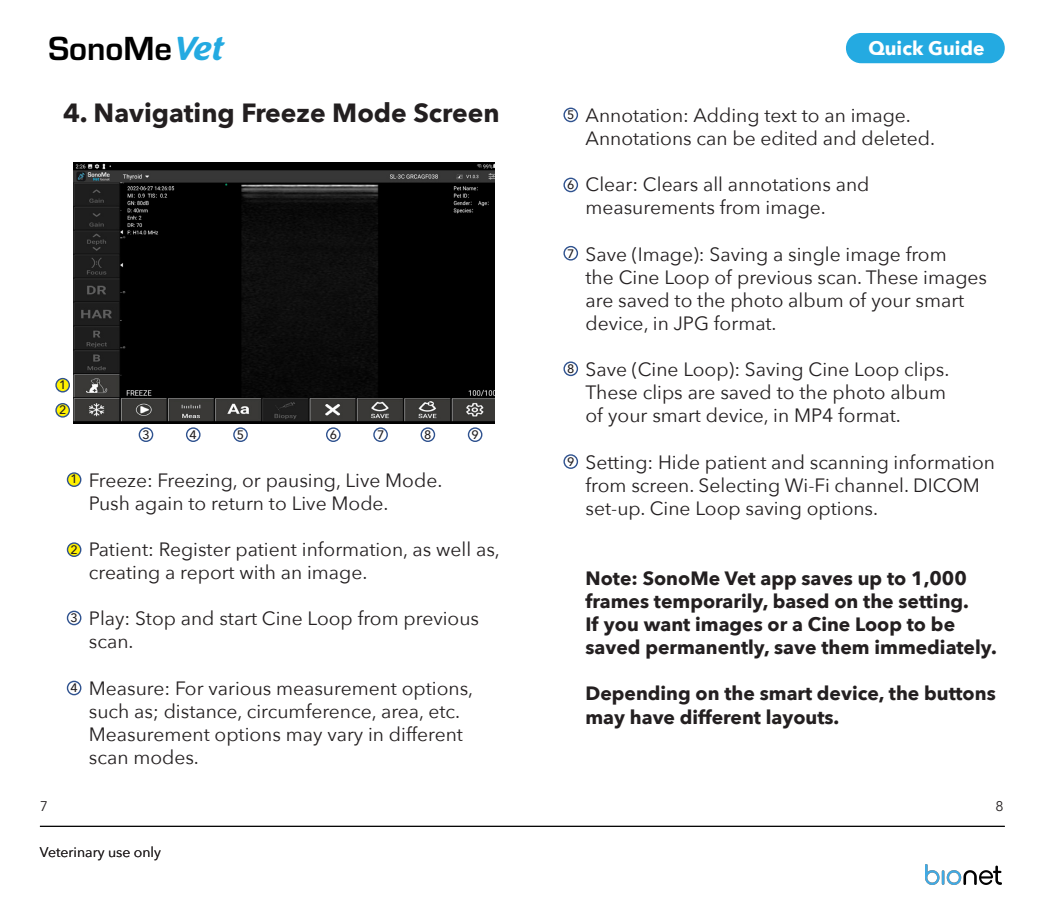
<style>
.page{position:relative;width:1040px;height:914px;background:#fff}
.page>*{position:absolute;margin:0;border:0;box-sizing:border-box;transform-origin:0 0}
.t1{font:700 34.65px "Eurostile";color:#000}
.t2{font:700 26.25px "Avenir Next";color:#231f20}
.t3{font:19.25px/23.1px "Avenir Next";color:#231f20}
.t4{font:700 19.25px/23.1px "Avenir Next";color:#231f20}
.t5{font:700 19.25px "Avenir Next";color:#fff}
.t6{font:14px "Avenir Next";color:#231f20}
.t7{font:500 12.25px "Avenir Next";color:#231f20}
.s1{font-family:"Congenial";font-style:italic;color:#24aae1}
</style>
<div class="page">
<div style="left:846px;top:33px;width:158px;height:30px;background:#24aae1;border-radius:15px"></div>
<hr style="left:40px;top:825px;width:964px;height:1px;background:#000">
<img style="left:74px;top:163px;width:421px;height:260px">
<div style="left:67px;top:473px;width:14px;height:13px;background:#fff101;border-radius:50%"></div>
<div style="left:67px;top:472px;width:14px;height:15px;border:1px solid #2f528f;border-radius:50%"></div>
<div style="left:67px;top:543px;width:14px;height:13px;background:#fff101;border-radius:50%"></div>
<div style="left:67px;top:542px;width:14px;height:15px;border:1px solid #2f528f;border-radius:50%"></div>
<div style="left:67px;top:610px;width:14px;height:15px;border:1px solid #2f528f;border-radius:50%"></div>
<div style="left:67px;top:680px;width:14px;height:15px;border:1px solid #2f528f;border-radius:50%"></div>
<div style="left:56px;top:378px;width:13px;height:14px;background:#fff101;border-radius:50%"></div>
<div style="left:55px;top:378px;width:15px;height:14px;border:1px solid #2f528f;border-radius:50%"></div>
<svg style="left:56px;top:403px;width:13px;height:14px"></svg>
<div style="left:55px;top:403px;width:15px;height:14px;border:1px solid #2f528f;border-radius:50%"></div>
<div style="left:563px;top:108px;width:15px;height:14px;border:1px solid #2f528f;border-radius:50%"></div>
<div style="left:563px;top:178px;width:15px;height:14px;border:1px solid #2f528f;border-radius:50%"></div>
<div style="left:563px;top:246px;width:15px;height:14px;border:1px solid #2f528f;border-radius:50%"></div>
<div style="left:563px;top:361px;width:15px;height:15px;border:1px solid #2f528f;border-radius:50%"></div>
<div style="left:563px;top:454px;width:15px;height:15px;border:1px solid #2f528f;border-radius:50%"></div>
<div style="left:139px;top:427px;width:14px;height:15px;border:1px solid #2f528f;border-radius:50%"></div>
<div style="left:186px;top:427px;width:14px;height:15px;border:1px solid #2f528f;border-radius:50%"></div>
<div style="left:233px;top:427px;width:15px;height:15px;border:1px solid #2f528f;border-radius:50%"></div>
<div style="left:326px;top:427px;width:14px;height:15px;border:1px solid #2f528f;border-radius:50%"></div>
<div style="left:373px;top:427px;width:15px;height:15px;border:1px solid #2f528f;border-radius:50%"></div>
<div style="left:420px;top:427px;width:15px;height:15px;border:1px solid #2f528f;border-radius:50%"></div>
<div style="left:468px;top:427px;width:14px;height:15px;border:1px solid #2f528f;border-radius:50%"></div>
<img style="left:926px;top:864px;width:75px;height:20px">
<p class="t1" style="left:48px;top:23px;width:185px">SonoMe<span class="s1">Vet</span></p>
<p class="t5" style="left:868px;top:32px;width:118px">Quick Guide</p>
<p class="t2" style="left:63px;top:90px;width:438px">4. Navigating Freeze Mode Screen</p>
<p class="t7" style="left:59px;top:374px;width:9px">1</p>
<p class="t7" style="left:59px;top:399px;width:9px">2</p>
<p class="t7" style="left:142px;top:424px;width:9px">3</p>
<p class="t7" style="left:190px;top:424px;width:9px">4</p>
<p class="t7" style="left:237px;top:424px;width:9px">5</p>
<p class="t7" style="left:330px;top:424px;width:9px">6</p>
<p class="t7" style="left:377px;top:424px;width:9px">7</p>
<p class="t7" style="left:424px;top:424px;width:9px">8</p>
<p class="t7" style="left:471px;top:424px;width:9px">9</p>
<p class="t7" style="left:70px;top:469px;width:9px">1</p>
<p class="t7" style="left:70px;top:539px;width:9px">2</p>
<p class="t7" style="left:70px;top:607px;width:9px">3</p>
<p class="t7" style="left:70px;top:677px;width:9px">4</p>
<p class="t3" style="left:89px;top:467px;width:355px">Freeze: Freezing, or pausing, Live Mode.<br>Push again to return to Live Mode.</p>
<p class="t3" style="left:89px;top:537px;width:412px">Patient: Register patient information, as well as, creating a report with an image.</p>
<p class="t3" style="left:89px;top:606px;width:392px">Play: Stop and start Cine Loop from previous scan.</p>
<p class="t3" style="left:89px;top:675px;width:386px">Measure: For various measurement options, such as; distance, circumference, area, etc.<br>Measurement options may vary in different scan modes.</p>
<p class="t7" style="left:567px;top:104px;width:9px">5</p>
<p class="t7" style="left:567px;top:174px;width:9px">6</p>
<p class="t7" style="left:567px;top:243px;width:9px">7</p>
<p class="t7" style="left:567px;top:358px;width:9px">8</p>
<p class="t7" style="left:567px;top:451px;width:9px">9</p>
<p class="t3" style="left:585px;top:103px;width:351px">Annotation: Adding text to an image.<br>Annotations can be edited and deleted.</p>
<p class="t3" style="left:585px;top:172px;width:285px">Clear: Clears all annotations and measurements from image.</p>
<p class="t3" style="left:585px;top:241px;width:403px">Save (Image): Saving a single image from<br>the Cine Loop of previous scan. These images are saved to the photo album of your smart device, in JPG format.</p>
<p class="t3" style="left:585px;top:357px;width:365px">Save (Cine Loop): Saving Cine Loop clips.<br>These clips are saved to the photo album of your smart device, in MP4 format.</p>
<p class="t3" style="left:585px;top:449px;width:411px">Setting: Hide patient and scanning information from screen. Selecting Wi-Fi channel. DICOM set-up. Cine Loop saving options.</p>
<p class="t4" style="left:585px;top:566px;width:413px">Note: SonoMe Vet app saves up to 1,000 frames temporarily, based on the setting.<br>If you want images or a Cine Loop to be saved permanently, save them immediately.</p>
<p class="t4" style="left:585px;top:682px;width:412px">Depending on the smart device, the buttons may have different layouts.</p>
<p class="t6" style="left:40px;top:794px;width:10px">7</p>
<p class="t6" style="left:995px;top:794px;width:10px">8</p>
<p class="t6" style="left:40px;top:839px;width:123px">Veterinary use only</p>
</div>
